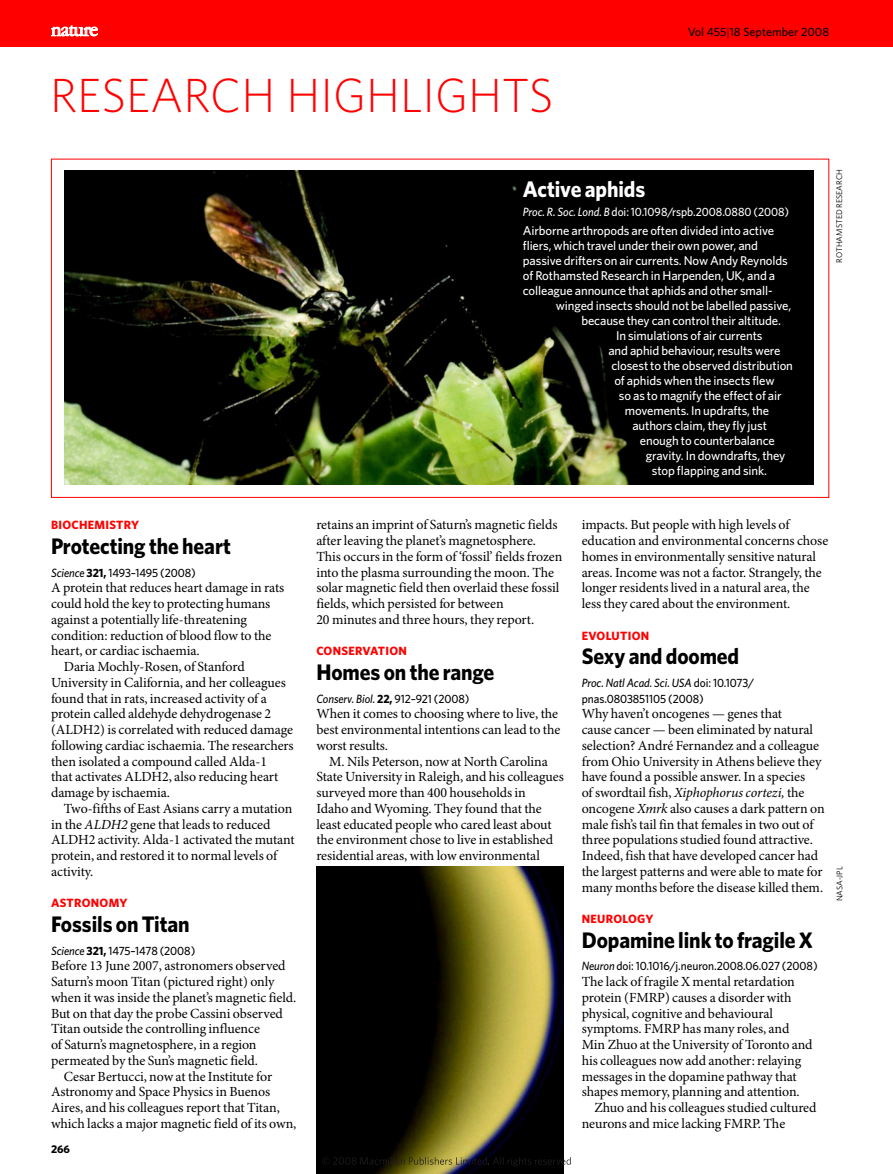
<style>
.page{position:relative;width:893px;height:1174px;background:#fff}
.page>*{position:absolute;margin:0;border:0;box-sizing:border-box;transform-origin:0 0}
.t1{font:300 48px "Whitney";color:#f00}
.t2{font:700 22.5px "Whitney";letter-spacing:-.005em;color:#000;scale:.95 1}
.t3{font:700 22.5px "Whitney";letter-spacing:-.005em;color:#fff;scale:.95 1}
.t4{font:13.95px/15.8px "Minion Pro";letter-spacing:-.005em;color:#000}
.t5{font:500 12.75px/15px "Whitney";letter-spacing:-.01em;color:#fff}
.t6{font:500 12px/15.8px "Whitney";letter-spacing:-.005em;color:#000;scale:.95 1}
.t7{font:700 12px "Whitney";letter-spacing:.025em;color:#f00}
.t8{font:500 12px "Whitney";letter-spacing:-.005em;color:#fff;scale:.95 1}
.t9{font:italic 500 12px "Whitney";letter-spacing:-.005em;color:#000;scale:.95 1}
.t10{font:500 12px "Whitney";letter-spacing:-.005em;color:#000}
.t11{font:700 11.25px "Whitney";color:#000}
.t12{font:8.25px "Whitney";color:#000}
.s1{font-weight:300}
.s2{font-style:italic}
.s3{font-weight:700}
.s4{font-weight:700;font-style:normal}
.s5{font-style:normal}
</style>
<div class="page">
<img style="left:65px;top:170px;width:748px;height:315px">
<img style="left:316px;top:866px;width:248px;height:308px">
<div style="left:0;top:0;width:893px;height:47px;background:#f00"></div>
<svg style="left:51px;top:26px;width:47px;height:10px"></svg>
<svg style="left:322px;top:1157px;width:249px;height:9px;background:#2d2a19"></svg>
<h1 class="t1" style="left:50px;top:78px;width:505px">RESEARCH HIGHLIGHTS</h1>
<p class="t10" style="left:688px;top:27px;width:143px">Vol 455<span class="s1">|</span>18 September 2008</p>
<p class="t7" style="left:51px;top:520px;width:90px">BIOCHEMISTRY</p>
<h2 class="t2" style="left:51px;top:538px;width:191px">Protecting the heart</h2>
<p class="t6" style="left:51px;top:565px;width:154px"><span class="s2">Science</span> <span class="s3">321,</span> 1493–1495 (2008)</p>
<p class="t4" style="left:51px;top:581px;width:235px">A protein that reduces heart damage in rats</p>
<p class="t4" style="left:51px;top:597px;width:221px">could hold the key to protecting humans</p>
<p class="t4" style="left:51px;top:612px;width:198px">against a potentially life-threatening</p>
<p class="t4" style="left:51px;top:628px;width:222px">condition: reduction of blood flow to the</p>
<p class="t4" style="left:51px;top:644px;width:150px">heart, or cardiac ischaemia.</p>
<p class="t4" style="left:64px;top:660px;width:182px">Daria Mochly-Rosen, of Stanford</p>
<p class="t4" style="left:51px;top:675px;width:236px">University in California, and her colleagues</p>
<p class="t4" style="left:51px;top:691px;width:217px">found that in rats, increased activity of a</p>
<p class="t4" style="left:51px;top:707px;width:222px">protein called aldehyde dehydrogenase 2</p>
<p class="t4" style="left:51px;top:723px;width:244px">(ALDH2) is correlated with reduced damage</p>
<p class="t4" style="left:51px;top:738px;width:244px">following cardiac ischaemia. The researchers</p>
<p class="t4" style="left:51px;top:754px;width:218px">then isolated a compound called Alda-1</p>
<p class="t4" style="left:51px;top:770px;width:229px">that activates ALDH2, also reducing heart</p>
<p class="t4" style="left:51px;top:786px;width:120px">damage by ischaemia.</p>
<p class="t4" style="left:64px;top:801px;width:230px">Two-fifths of East Asians carry a mutation</p>
<p class="t4" style="left:51px;top:817px;width:221px">in the <span class="s2">ALDH2</span> gene that leads to reduced</p>
<p class="t4" style="left:51px;top:833px;width:245px">ALDH2 activity. Alda-1 activated the mutant</p>
<p class="t4" style="left:51px;top:849px;width:228px">protein, and restored it to normal levels of</p>
<p class="t4" style="left:51px;top:864px;width:44px">activity.</p>
<p class="t7" style="left:51px;top:898px;width:78px">ASTRONOMY</p>
<h2 class="t2" style="left:51px;top:916px;width:147px">Fossils on Titan</h2>
<p class="t6" style="left:51px;top:943px;width:153px"><span class="s2">Science</span> <span class="s3">321,</span> 1475–1478 (2008)</p>
<p class="t4" style="left:51px;top:959px;width:236px">Before 13 June 2007, astronomers observed</p>
<p class="t4" style="left:51px;top:975px;width:225px">Saturn’s moon Titan (pictured right) only</p>
<p class="t4" style="left:51px;top:990px;width:247px">when it was inside the planet’s magnetic field.</p>
<p class="t4" style="left:51px;top:1006px;width:233px">But on that day the probe Cassini observed</p>
<p class="t4" style="left:51px;top:1022px;width:210px">Titan outside the controlling influence</p>
<p class="t4" style="left:51px;top:1038px;width:207px">of Saturn’s magnetosphere, in a region</p>
<p class="t4" style="left:51px;top:1053px;width:208px">permeated by the Sun’s magnetic field.</p>
<p class="t4" style="left:64px;top:1069px;width:210px">Cesar Bertucci, now at the Institute for</p>
<p class="t4" style="left:51px;top:1085px;width:221px">Astronomy and Space Physics in Buenos</p>
<p class="t4" style="left:51px;top:1101px;width:230px">Aires, and his colleagues report that Titan,</p>
<p class="t4" style="left:51px;top:1116px;width:247px">which lacks a major magnetic field of its own,</p>
<p class="t11" style="left:51px;top:1144px;width:21px">266</p>
<h2 class="t3" style="left:523px;top:181px;width:130px">Active aphids</h2>
<p class="t8" style="left:523px;top:207px;width:282px"><span class="s2">Proc. R. Soc. Lond. B</span> doi: 10.1098/rspb.2008.0880 (2008)</p>
<p class="t5" style="left:523px;top:224px;width:266px">Airborne arthropods are often divided into active fliers, which travel under their own power, and passive drifters on air currents. Now Andy Reynolds of Rothamsted Research in Harpenden, UK, and a colleague announce that aphids and other small-</p>
<p class="t5" style="left:556px;top:299px;width:237px">winged insects should not be labelled passive,</p>
<p class="t5" style="left:581px;top:314px;width:201px">because they can control their altitude.</p>
<p class="t5" style="left:616px;top:329px;width:148px">In simulations of air currents</p>
<p class="t5" style="left:608px;top:344px;width:174px">and aphid behaviour, results were</p>
<p class="t5" style="left:611px;top:359px;width:183px">closest to the observed distribution</p>
<p class="t5" style="left:614px;top:374px;width:162px">of aphids when the insects flew</p>
<p class="t5" style="left:619px;top:389px;width:164px">so as to magnify the effect of air</p>
<p class="t5" style="left:625px;top:404px;width:146px">movements. In updrafts, the</p>
<p class="t5" style="left:632px;top:419px;width:136px">authors claim, they fly just</p>
<p class="t5" style="left:640px;top:434px;width:136px">enough to counterbalance</p>
<p class="t5" style="left:646px;top:449px;width:141px">gravity. In downdrafts, they</p>
<p class="t5" style="left:652px;top:464px;width:117px">stop flapping and sink.</p>
<p class="t12" style="left:836px;top:262px;width:95px;rotate:-90deg">ROTHAMSTED RESEARCH</p>
<p class="t4" style="left:316px;top:518px;width:247px">retains an imprint of Saturn’s magnetic fields after leaving the planet’s magnetosphere.<br>This occurs in the form of ‘fossil’ fields frozen into the plasma surrounding the moon. The solar magnetic field then overlaid these fossil fields, which persisted for between<br>20 minutes and three hours, they report.</p>
<p class="t7" style="left:316px;top:646px;width:92px">CONSERVATION</p>
<h2 class="t2" style="left:316px;top:664px;width:189px">Homes on the range</h2>
<p class="t9" style="left:316px;top:694px;width:163px">Conserv. Biol. <span class="s4">22,</span> <span class="s5">912–921 (2008)</span></p>
<p class="t4" style="left:316px;top:707px;width:246px">When it comes to choosing where to live, the best environmental intentions can lead to the worst results.</p>
<p class="t4" style="left:316px;top:754px;width:249px;text-indent:13px">M. Nils Peterson, now at North Carolina State University in Raleigh, and his colleagues surveyed more than 400 households in<br>Idaho and Wyoming. They found that the least educated people who cared least about the environment chose to live in established residential areas, with low environmental</p>
<p class="t4" style="left:582px;top:518px;width:248px">impacts. But people with high levels of education and environmental concerns chose homes in environmentally sensitive natural areas. Income was not a factor. Strangely, the longer residents lived in a natural area, the less they cared about the environment.</p>
<p class="t7" style="left:582px;top:631px;width:69px">EVOLUTION</p>
<h2 class="t2" style="left:582px;top:648px;width:167px">Sexy and doomed</h2>
<p class="t6" style="left:582px;top:675px;width:183px"><span class="s2">Proc. Natl Acad. Sci. USA</span> doi: 10.1073/ pnas.0803851105 (2008)</p>
<p class="t4" style="left:582px;top:707px;width:244px">Why haven’t oncogenes — genes that<br>cause cancer — been eliminated by natural selection? André Fernandez and a colleague from Ohio University in Athens believe they have found a possible answer. In a species<br>of swordtail fish, <span class="s2">Xiphophorus cortezi,</span> the oncogene <span class="s2">Xmrk</span> also causes a dark pattern on male fish’s tail fin that females in two out of three populations studied found attractive.<br>Indeed, fish that have developed cancer had the largest patterns and were able to mate for many months before the disease killed them.</p>
<p class="t7" style="left:582px;top:914px;width:73px">NEUROLOGY</p>
<h2 class="t2" style="left:582px;top:931px;width:245px">Dopamine link to fragile X</h2>
<p class="t6" style="left:582px;top:959px;width:250px"><span class="s2">Neuron</span> doi: 10.1016/j.neuron.2008.06.027 (2008)</p>
<p class="t4" style="left:582px;top:975px;width:215px">The lack of fragile X mental retardation</p>
<p class="t4" style="left:582px;top:990px;width:211px">protein (FMRP) causes a disorder with</p>
<p class="t4" style="left:582px;top:1006px;width:193px">physical, cognitive and behavioural</p>
<p class="t4" style="left:582px;top:1022px;width:209px">symptoms. FMRP has many roles, and</p>
<p class="t4" style="left:582px;top:1038px;width:232px">Min Zhuo at the University of Toronto and</p>
<p class="t4" style="left:582px;top:1053px;width:221px">his colleagues now add another: relaying</p>
<p class="t4" style="left:582px;top:1069px;width:216px">messages in the dopamine pathway that</p>
<p class="t4" style="left:582px;top:1085px;width:220px">shapes memory, planning and attention.</p>
<p class="t4" style="left:594px;top:1101px;width:223px">Zhuo and his colleagues studied cultured</p>
<p class="t4" style="left:582px;top:1116px;width:205px">neurons and mice lacking FMRP. The</p>
<p class="t12" style="left:836px;top:901px;width:37px;rotate:-90deg">NASA-JPL</p>
</div>
